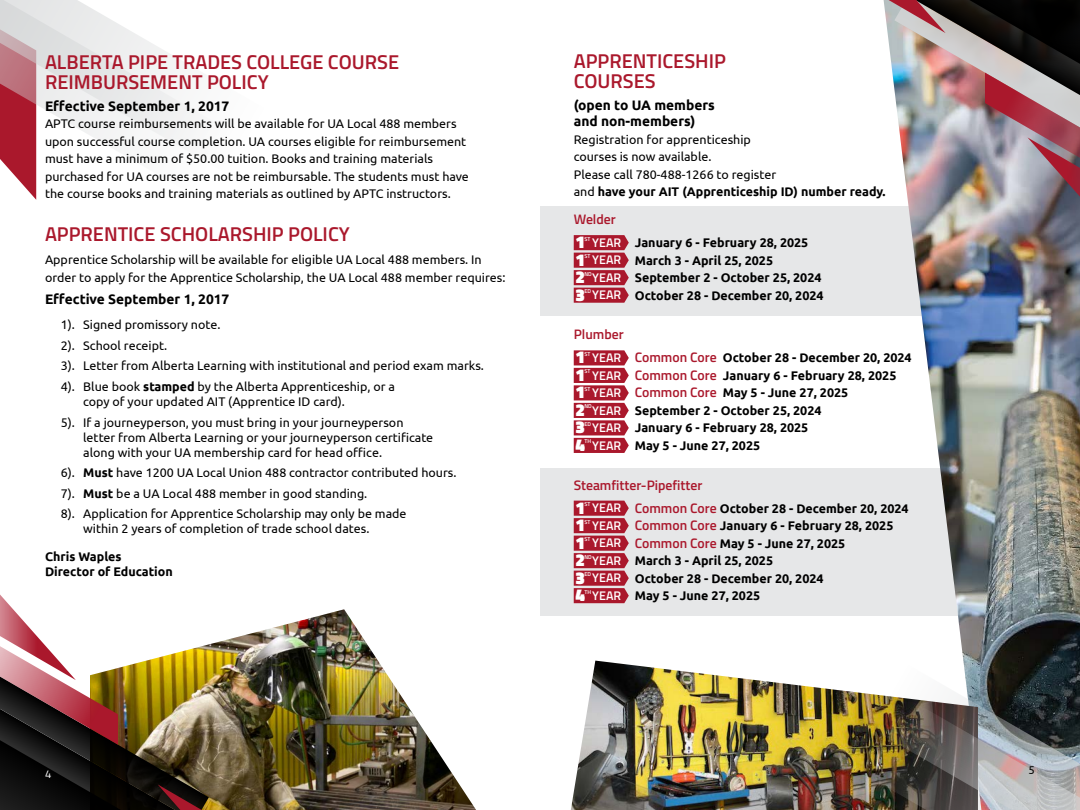
<style>
.page{position:relative;width:1080px;height:810px;background:#fff}
.page>*{position:absolute;margin:0;border:0;box-sizing:border-box;transform-origin:0 0}
.Subhead_SansSerif_red{font:600 20px/20px "Titillium Web";color:#aa182c}
.Subhead_SansSerif_red-2{font:900 17.25px "Titillium Web";color:#fff}
.body_text_bold{font:700 13.75px/16.5px "Ubuntu";color:#000}
.chart_subhead_semibold{font:600 13.75px "Titillium Web";color:#aa182c}
.body_text{font:12.5px/17.5px "Ubuntu";color:#000}
._1__bullets_body_text{font:12.5px/15px "Ubuntu";color:#000}
.chart_text_bold{font:700 12.5px "Ubuntu";color:#000}
.Subhead_SansSerif_red-3{font:600 12.5px "Titillium Web";letter-spacing:.01em;color:#fff}
.body_text_bold-2{font:700 12.5px/15px "Ubuntu";color:#000}
.t1{font:11.25px "Titillium Web";color:#fff}
.t2{font:11.25px "Ubuntu";color:#000}
.Subhead_SansSerif_red-4{font:600 5.62px "Titillium Web";letter-spacing:.005em;color:#fff}
.s1{font-weight:700}
.s2{font-family:"Titillium Web";font-weight:600;font-size:13.75px;color:#aa182c}
</style>
<div class="page">
<div style="left:540px;top:207px;width:540px;height:109px;background:#e6e7e8"></div>
<div style="left:540px;top:468px;width:540px;height:148px;background:#e6e7e8"></div>
<img style="left:272px;top:609px;width:204px;height:201px">
<img style="left:915px;top:267px;width:165px;height:397px">
<img style="left:571px;top:661px;width:407px;height:149px">
<img style="left:0;top:594px;width:272px;height:216px">
<svg style="left:13px;top:174px;width:24px;height:20px"></svg>
<svg style="left:0;top:0;width:197px;height:174px"></svg>
<img style="left:871px;top:664px;width:209px;height:146px">
<img style="left:831px;top:0;width:249px;height:267px">
<svg style="left:574px;top:235px;width:55px;height:68px;background:#b23748"></svg>
<svg style="left:574px;top:350px;width:55px;height:103px;background:#b73c4d"></svg>
<svg style="left:574px;top:501px;width:55px;height:102px;background:#b33849"></svg>
<p class="Subhead_SansSerif_red" style="left:45px;top:51px;width:356px">ALBERTA PIPE TRADES COLLEGE COURSE<br>REIMBURSEMENT POLICY</p>
<p class="body_text_bold" style="left:45px;top:97px;width:186px">Effective September 1, 2017</p>
<p class="body_text" style="left:45px;top:115px;width:425px">APTC course reimbursements will be available for UA Local 488 members upon successful course completion. UA courses eligible for reimbursement must have a minimum of $50.00 tuition. Books and training materials purchased for UA courses are not be reimbursable. The students must have the course books and training materials as outlined by APTC instructors.</p>
<p class="Subhead_SansSerif_red" style="left:45px;top:223px;width:306px">APPRENTICE SCHOLARSHIP POLICY</p>
<p class="body_text" style="left:45px;top:251px;width:462px">Apprentice Scholarship will be available for eligible UA Local 488 members. In order to apply for the Apprentice Scholarship, the UA Local 488 member requires:</p>
<p class="body_text_bold" style="left:45px;top:291px;width:186px">Effective September 1, 2017</p>
<p class="_1__bullets_body_text" style="left:61px;top:317px;width:161px">1). Signed promissory note.</p>
<p class="_1__bullets_body_text" style="left:61px;top:337px;width:108px">2). School receipt.</p>
<p class="_1__bullets_body_text" style="left:61px;top:358px;width:425px">3). Letter from Alberta Learning with institutional and period exam marks.</p>
<p class="_1__bullets_body_text" style="left:83px;top:379px;width:313px;text-indent:-22px">4). Blue book <span class="s1">stamped</span> by the Alberta Apprenticeship, or a copy of your updated AIT (Apprentice ID card).</p>
<p class="_1__bullets_body_text" style="left:83px;top:414px;width:352px;text-indent:-22px">5). If a journeyperson, you must bring in your journeyperson letter from Alberta Learning or your journeyperson certificate along with your UA membership card for head office.</p>
<p class="_1__bullets_body_text" style="left:61px;top:465px;width:397px">6). <span class="s1">Must</span> have 1200 UA Local Union 488 contractor contributed hours.</p>
<p class="_1__bullets_body_text" style="left:61px;top:486px;width:308px">7). <span class="s1">Must</span> be a UA Local 488 member in good standing.</p>
<p class="_1__bullets_body_text" style="left:83px;top:506px;width:325px;text-indent:-22px">8). Application for Apprentice Scholarship may only be made within 2 years of completion of trade school dates.</p>
<p class="body_text_bold-2" style="left:45px;top:548px;width:129px">Chris Waples<br>Director of Education</p>
<p class="t1" style="left:45px;top:766px;width:8px">4</p>
<p class="Subhead_SansSerif_red" style="left:574px;top:50px;width:154px">APPRENTICESHIP<br>COURSES</p>
<p class="body_text_bold" style="left:574px;top:96px;width:143px">(open to UA members and non-members)</p>
<p class="body_text" style="left:574px;top:130px;width:313px">Registration for apprenticeship<br>courses is now available.<br>Please call 780-488-1266 to register<br>and <span class="s1">have your AIT (Apprenticeship ID) number ready.</span></p>
<p class="chart_subhead_semibold" style="left:574px;top:209px;width:44px">Welder</p>
<p class="Subhead_SansSerif_red-2" style="left:576px;top:230px;width:11px">1</p>
<p class="Subhead_SansSerif_red-3" style="left:592px;top:233px;width:31px">YEAR</p>
<p class="Subhead_SansSerif_red-4" style="left:584px;top:235px;width:8px">ST</p>
<p class="chart_text_bold" style="left:635px;top:235px;width:175px">January 6 - February 28, 2025</p>
<p class="Subhead_SansSerif_red-4" style="left:584px;top:252px;width:8px">ST</p>
<p class="chart_text_bold" style="left:635px;top:253px;width:140px">March 3 - April 25, 2025</p>
<p class="Subhead_SansSerif_red-2" style="left:576px;top:247px;width:11px">1</p>
<p class="Subhead_SansSerif_red-3" style="left:592px;top:251px;width:31px">YEAR</p>
<p class="Subhead_SansSerif_red-2" style="left:576px;top:265px;width:11px">2</p>
<p class="Subhead_SansSerif_red-3" style="left:592px;top:268px;width:31px">YEAR</p>
<p class="Subhead_SansSerif_red-4" style="left:584px;top:270px;width:9px">ND</p>
<p class="chart_text_bold" style="left:635px;top:270px;width:188px">September 2 - October 25, 2024</p>
<p class="Subhead_SansSerif_red-2" style="left:576px;top:282px;width:11px">3</p>
<p class="Subhead_SansSerif_red-3" style="left:592px;top:286px;width:31px">YEAR</p>
<p class="Subhead_SansSerif_red-4" style="left:584px;top:287px;width:8px">ED</p>
<p class="chart_text_bold" style="left:635px;top:288px;width:190px">October 28 - December 20, 2024</p>
<p class="chart_subhead_semibold" style="left:574px;top:324px;width:51px">Plumber</p>
<p class="Subhead_SansSerif_red-2" style="left:576px;top:345px;width:11px">1</p>
<p class="Subhead_SansSerif_red-3" style="left:592px;top:348px;width:31px">YEAR</p>
<p class="Subhead_SansSerif_red-4" style="left:584px;top:350px;width:8px">ST</p>
<p class="chart_text_bold" style="left:635px;top:350px;width:278px"><span class="s2">Common Core</span> October 28 - December 20, 2024</p>
<p class="Subhead_SansSerif_red-4" style="left:584px;top:367px;width:8px">ST</p>
<p class="chart_text_bold" style="left:635px;top:368px;width:263px"><span class="s2">Common Core</span> January 6 - February 28, 2025</p>
<p class="Subhead_SansSerif_red-2" style="left:576px;top:362px;width:11px">1</p>
<p class="Subhead_SansSerif_red-3" style="left:592px;top:366px;width:31px">YEAR</p>
<p class="Subhead_SansSerif_red-4" style="left:584px;top:385px;width:8px">ST</p>
<p class="chart_text_bold" style="left:635px;top:385px;width:215px"><span class="s2">Common Core</span> May 5 - June 27, 2025</p>
<p class="Subhead_SansSerif_red-2" style="left:576px;top:380px;width:11px">1</p>
<p class="Subhead_SansSerif_red-3" style="left:592px;top:383px;width:31px">YEAR</p>
<p class="Subhead_SansSerif_red-2" style="left:576px;top:397px;width:11px">2</p>
<p class="Subhead_SansSerif_red-3" style="left:592px;top:401px;width:31px">YEAR</p>
<p class="Subhead_SansSerif_red-4" style="left:584px;top:402px;width:9px">ND</p>
<p class="chart_text_bold" style="left:635px;top:403px;width:188px">September 2 - October 25, 2024</p>
<p class="Subhead_SansSerif_red-2" style="left:576px;top:415px;width:11px">3</p>
<p class="Subhead_SansSerif_red-3" style="left:592px;top:418px;width:31px">YEAR</p>
<p class="Subhead_SansSerif_red-4" style="left:584px;top:420px;width:8px">ED</p>
<p class="chart_text_bold" style="left:635px;top:420px;width:175px">January 6 - February 28, 2025</p>
<p class="Subhead_SansSerif_red-2" style="left:576px;top:432px;width:11px">4</p>
<p class="Subhead_SansSerif_red-3" style="left:592px;top:436px;width:31px">YEAR</p>
<p class="Subhead_SansSerif_red-4" style="left:584px;top:437px;width:8px">TH</p>
<p class="chart_text_bold" style="left:635px;top:438px;width:127px">May 5 - June 27, 2025</p>
<p class="chart_subhead_semibold" style="left:574px;top:474px;width:130px">Steamfitter-Pipefitter</p>
<p class="Subhead_SansSerif_red-2" style="left:576px;top:495px;width:11px">1</p>
<p class="Subhead_SansSerif_red-3" style="left:592px;top:499px;width:31px">YEAR</p>
<p class="Subhead_SansSerif_red-4" style="left:584px;top:500px;width:8px">ST</p>
<p class="chart_text_bold" style="left:635px;top:501px;width:275px"><span class="s2">Common Core</span> October 28 - December 20, 2024</p>
<p class="Subhead_SansSerif_red-4" style="left:584px;top:518px;width:8px">ST</p>
<p class="chart_text_bold" style="left:635px;top:518px;width:260px"><span class="s2">Common Core</span> January 6 - February 28, 2025</p>
<p class="Subhead_SansSerif_red-2" style="left:576px;top:513px;width:11px">1</p>
<p class="Subhead_SansSerif_red-3" style="left:592px;top:516px;width:31px">YEAR</p>
<p class="Subhead_SansSerif_red-4" style="left:584px;top:535px;width:8px">ST</p>
<p class="chart_text_bold" style="left:635px;top:536px;width:212px"><span class="s2">Common Core</span> May 5 - June 27, 2025</p>
<p class="Subhead_SansSerif_red-2" style="left:576px;top:530px;width:11px">1</p>
<p class="Subhead_SansSerif_red-3" style="left:592px;top:534px;width:31px">YEAR</p>
<p class="Subhead_SansSerif_red-2" style="left:576px;top:548px;width:11px">2</p>
<p class="Subhead_SansSerif_red-3" style="left:592px;top:551px;width:31px">YEAR</p>
<p class="Subhead_SansSerif_red-4" style="left:584px;top:553px;width:9px">ND</p>
<p class="chart_text_bold" style="left:635px;top:553px;width:140px">March 3 - April 25, 2025</p>
<p class="Subhead_SansSerif_red-2" style="left:576px;top:565px;width:11px">3</p>
<p class="Subhead_SansSerif_red-3" style="left:592px;top:569px;width:31px">YEAR</p>
<p class="Subhead_SansSerif_red-4" style="left:584px;top:570px;width:8px">ED</p>
<p class="chart_text_bold" style="left:635px;top:571px;width:190px">October 28 - December 20, 2024</p>
<p class="Subhead_SansSerif_red-2" style="left:576px;top:583px;width:11px">4</p>
<p class="Subhead_SansSerif_red-3" style="left:592px;top:586px;width:31px">YEAR</p>
<p class="Subhead_SansSerif_red-4" style="left:584px;top:588px;width:8px">TH</p>
<p class="chart_text_bold" style="left:635px;top:588px;width:127px">May 5 - June 27, 2025</p>
<p class="t2" style="left:1029px;top:763px;width:8px">5</p>
</div>
